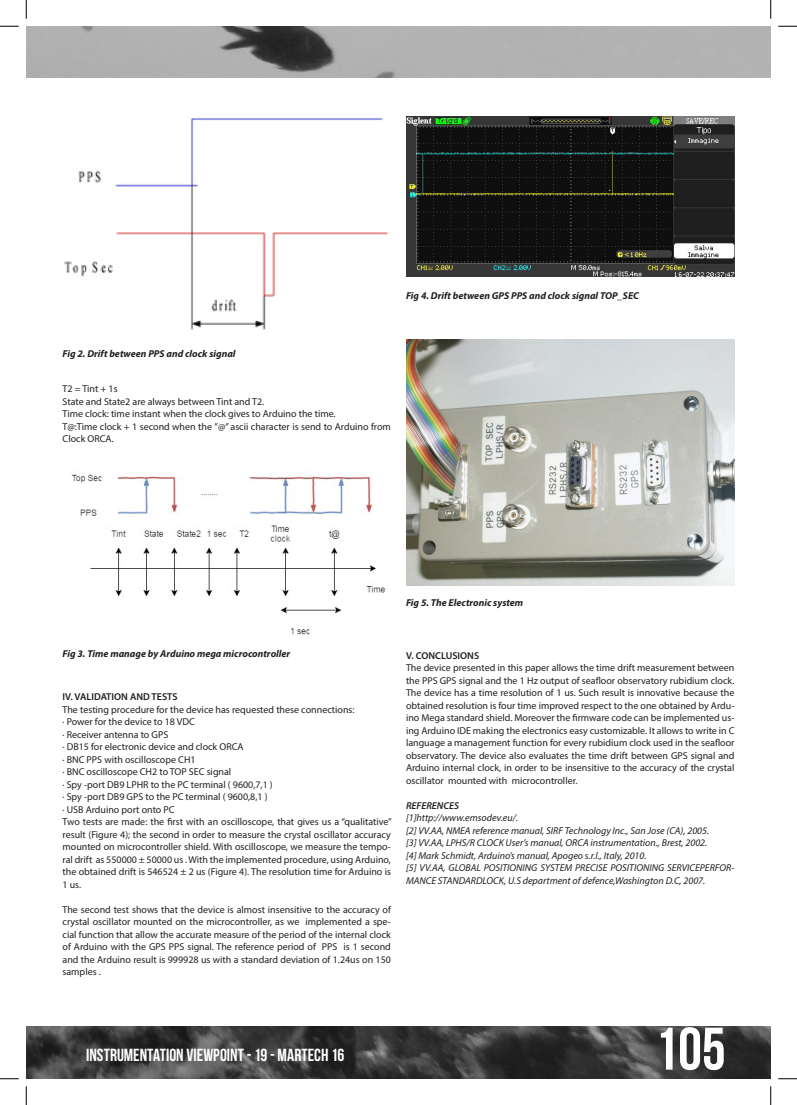
<style>
.page{position:relative;width:797px;height:1105px;background:#fff}
.page>*{position:absolute;margin:0;border:0;box-sizing:border-box;transform-origin:0 0}
.t1{font:700 60px "Bebas Neue";color:#fff}
.t2{font:700 17.5px "Bebas Neue";color:#fff}
.CUERPO_TEXTO{font:10px/12.5px "Myriad Pro";color:#231f20;text-align:justify}
.CUERPO_TEXTO-2{font:italic 10px/12.5px "Myriad Pro";color:#231f20}
.pie_de_foto{font:italic 700 10px "Myriad Pro";color:#231f20}
.CUERPO_TEXTO-3{font:600 10px "Myriad Pro";color:#231f20}
.CUERPO_TEXTO-4{font:italic 600 10px "Myriad Pro";color:#231f20}
</style>
<div class="page">
<img style="left:26px;top:1026px;width:744px;height:53px">
<img style="left:26px;top:26px;width:744px;height:52px">
<img style="left:64px;top:118px;width:324px;height:212px">
<img style="left:71px;top:472px;width:315px;height:163px">
<img style="left:406px;top:116px;width:328px;height:161px">
<img style="left:406px;top:340px;width:328px;height:245px">
<svg style="left:0;top:25px;width:19px;height:2px"></svg>
<svg style="left:778px;top:25px;width:19px;height:2px"></svg>
<svg style="left:0;top:1078px;width:19px;height:1px"></svg>
<svg style="left:778px;top:1078px;width:19px;height:1px"></svg>
<svg style="left:25px;top:0;width:2px;height:19px"></svg>
<svg style="left:25px;top:1086px;width:2px;height:19px"></svg>
<svg style="left:770px;top:0;width:1px;height:19px"></svg>
<svg style="left:770px;top:1086px;width:1px;height:19px"></svg>
<p class="pie_de_foto" style="left:406px;top:289px;width:234px">Fig 4. Drift between GPS PPS and clock signal TOP_SEC</p>
<p class="pie_de_foto" style="left:62px;top:347px;width:174px">Fig 2. Drift between PPS and clock signal</p>
<p class="CUERPO_TEXTO" style="left:62px;top:383px;width:57px">T2 = Tint + 1s</p>
<p class="CUERPO_TEXTO" style="left:62px;top:395px;width:203px">State and State2 are always between Tint and T2.</p>
<p class="CUERPO_TEXTO" style="left:62px;top:408px;width:275px">Time clock: time instant when the clock gives to Arduino the time.</p>
<p class="CUERPO_TEXTO" style="left:62px;top:420px;width:330px">T@:Time clock + 1 second when the ”@” ascii character is send to Arduino from<br>Clock ORCA.</p>
<p class="pie_de_foto" style="left:406px;top:596px;width:119px">Fig 5. The Electronic system</p>
<p class="pie_de_foto" style="left:62px;top:647px;width:229px">Fig 3. Time manage by Arduino mega microcontroller</p>
<p class="CUERPO_TEXTO-3" style="left:62px;top:690px;width:117px">IV. VALIDATION AND TESTS</p>
<p class="CUERPO_TEXTO" style="left:62px;top:703px;width:294px">The testing procedure for the device has requested these connections:</p>
<p class="CUERPO_TEXTO" style="left:62px;top:715px;width:134px">· Power for the device to 18 VDC</p>
<p class="CUERPO_TEXTO" style="left:62px;top:728px;width:107px">· Receiver antenna to GPS</p>
<p class="CUERPO_TEXTO" style="left:62px;top:740px;width:183px">· DB15 for electronic device and clock ORCA</p>
<p class="CUERPO_TEXTO" style="left:62px;top:753px;width:135px">· BNC PPS with oscilloscope CH1</p>
<p class="CUERPO_TEXTO" style="left:62px;top:765px;width:170px">· BNC oscilloscope CH2 to TOP SEC signal</p>
<p class="CUERPO_TEXTO" style="left:62px;top:778px;width:212px">· Spy -port DB9 LPHR to the PC terminal ( 9600,7,1 )</p>
<p class="CUERPO_TEXTO" style="left:62px;top:790px;width:206px">· Spy -port DB9 GPS to the PC terminal ( 9600,8,1 )</p>
<p class="CUERPO_TEXTO" style="left:62px;top:803px;width:114px">· USB Arduino port onto PC</p>
<p class="CUERPO_TEXTO" style="left:62px;top:815px;width:331px">Two tests are made: the first with an oscilloscope, that gives us a “qualitative” result (Figure 4); the second in order to measure the crystal oscillator accuracy mounted on microcontroller shield. With oscilloscope, we measure the tempo&shy;ral drift as 550000 ± 50000 us . With the implemented procedure, using Arduino, the obtained drift is 546524 ± 2 us (Figure 4). The resolution time for Arduino is 1 us.</p>
<p class="CUERPO_TEXTO" style="left:62px;top:903px;width:330px">The second test shows that the device is almost insensitive to the accuracy of crystal oscillator mounted on the microcontroller, as we implemented a spe&shy;cial function that allow the accurate measure of the period of the internal clock of Arduino with the GPS PPS signal. The reference period of PPS is 1 second and the Arduino result is 999928 us with a standard deviation of 1.24us on 150 samples .</p>
<p class="CUERPO_TEXTO-3" style="left:406px;top:649px;width:75px">V. CONCLUSIONS</p>
<p class="CUERPO_TEXTO" style="left:406px;top:661px;width:330px">The device presented in this paper allows the time drift measurement between the PPS GPS signal and the 1 Hz output of seafloor observatory rubidium clock.<br>The device has a time resolution of 1 us. Such result is innovative because the obtained resolution is four time improved respect to the one obtained by Ardu&shy;ino Mega standard shield. Moreover the firmware code can be implemented us&shy;ing Arduino IDE making the electronics easy customizable. It allows to write in C language a management function for every rubidium clock used in the seafloor observatory. The device also evaluates the time drift between GPS signal and Arduino internal clock, in order to be insensitive to the accuracy of the crystal oscillator mounted with microcontroller.</p>
<p class="CUERPO_TEXTO-4" style="left:406px;top:799px;width:54px">REFERENCES</p>
<p class="CUERPO_TEXTO-2" style="left:406px;top:811px;width:114px">[1]http://www.emsodev.eu/.</p>
<p class="CUERPO_TEXTO-2" style="left:406px;top:824px;width:305px">[2] VV.AA, NMEA reference manual, SIRF Technology Inc., San Jose (CA), 2005.</p>
<p class="CUERPO_TEXTO-2" style="left:406px;top:836px;width:303px">[3] VV.AA, LPHS/R CLOCK User’s manual, ORCA instrumentation., Brest, 2002.</p>
<p class="CUERPO_TEXTO-2" style="left:406px;top:849px;width:242px">[4] Mark Schmidt, Arduino’s manual, Apogeo s.r.l., Italy, 2010.</p>
<p class="CUERPO_TEXTO-2" style="left:406px;top:861px;width:330px">[5] VV.AA, GLOBAL POSITIONING SYSTEM PRECISE POSITIONING SERVICEPERFOR-<br>MANCE STANDARDLOCK, U.S department of defence,Washington D.C, 2007.</p>
<h2 class="t2" style="left:86px;top:1046px;width:260px">INSTRUMENTATION VIEWPOINT - 19 - MARTECH 16</h2>
<h1 class="t1" style="left:654px;top:1016px;width:73px">105</h1>
</div>
